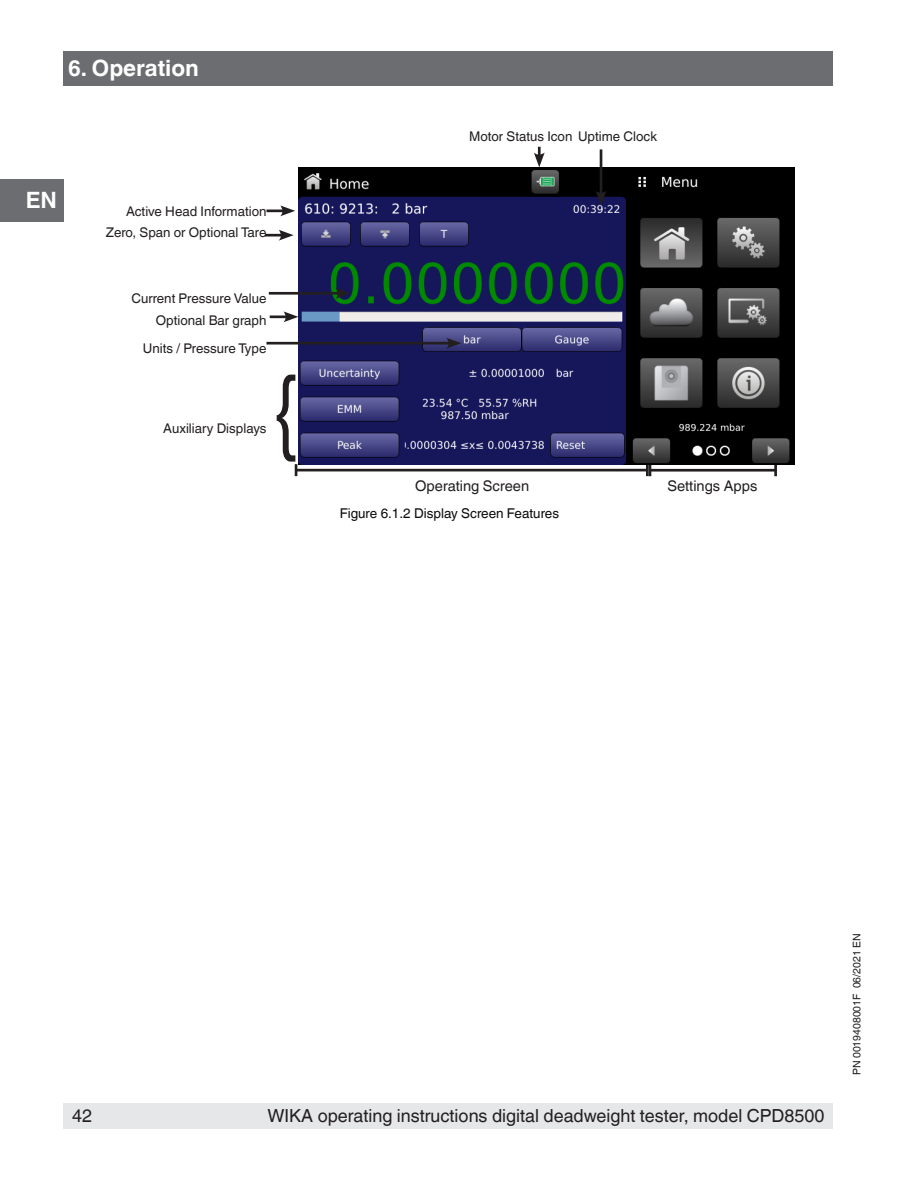
<style>
.page{position:relative;width:918px;height:1188px;background:#fff}
.page>*{position:absolute;margin:0;border:0;box-sizing:border-box;transform-origin:0 0}
.Body_Copy{font:94.8px "Helvetica World";color:#231f20;scale:.79 1}
.OI-Head{font:700 22.5px "Helvetica World";color:#fff}
.t1{font:18px "Helvetica World";color:#231f20}
.Body_Copy-2{font:14.7px "Helvetica World";color:#231f20}
.Figure_Title{font:13.5px "Helvetica World";color:#0b0c0b}
.Body_Copy-3{font:13.35px "Helvetica World";color:#231f20}
.t2{font:10.5px "Helvetica World";color:#231f20}
</style>
<div class="page">
<div style="left:64px;top:1103px;width:769px;height:25px;background:#e6e7e9"></div>
<div style="left:64px;top:51px;width:769px;height:34px;background:#6c6d70"></div>
<div style="left:0;top:179px;width:64px;height:42px;background:#6c6d70"></div>
<hr style="left:296px;top:469px;width:351px;height:2px;background:#231f20">
<svg style="left:295px;top:464px;width:2px;height:12px"></svg>
<hr style="left:650px;top:469px;width:126px;height:3px;background:#231f20">
<svg style="left:646px;top:464px;width:5px;height:12px"></svg>
<svg style="left:774px;top:464px;width:3px;height:12px"></svg>
<svg style="left:266px;top:205px;width:29px;height:11px"></svg>
<hr style="left:265px;top:234px;width:19px;height:3px;background:#231f20">
<svg style="left:279px;top:230px;width:15px;height:11px"></svg>
<svg style="left:534px;top:147px;width:11px;height:20px"></svg>
<img style="left:299px;top:167px;width:495px;height:297px">
<hr style="left:269px;top:292px;width:72px;height:3px;background:#231f20">
<svg style="left:335px;top:288px;width:15px;height:11px"></svg>
<hr style="left:266px;top:342px;width:185px;height:3px;background:#231f20">
<svg style="left:446px;top:338px;width:15px;height:11px"></svg>
<hr style="left:270px;top:315px;width:18px;height:3px;background:#231f20">
<svg style="left:283px;top:311px;width:15px;height:11px"></svg>
<hr style="left:600px;top:149px;width:2px;height:47px;background:#231f20">
<svg style="left:596px;top:191px;width:10px;height:15px"></svg>
<p class="OI-Head" style="left:68px;top:55px;width:133px">6. Operation</p>
<h2 class="OI-Head" style="left:26px;top:187px;width:33px">EN</h2>
<p class="Body_Copy-3" style="left:126px;top:204px;width:142px">Active Head Information</p>
<p class="Body_Copy-3" style="left:106px;top:225px;width:162px">Zero, Span or Optional Tare</p>
<p class="Body_Copy-3" style="left:131px;top:291px;width:137px">Current Pressure Value</p>
<p class="Body_Copy-3" style="left:156px;top:313px;width:112px">Optional Bar graph</p>
<p class="Body_Copy-3" style="left:143px;top:341px;width:125px">Units / Pressure Type</p>
<p class="Body_Copy-3" style="left:163px;top:421px;width:105px">Auxiliary Displays</p>
<p class="Body_Copy" style="left:274px;top:355px;width:33px">{</p>
<p class="Body_Copy-3" style="left:469px;top:128px;width:190px">Motor Status Icon Uptime Clock</p>
<p class="Body_Copy-2" style="left:415px;top:477px;width:115px">Operating Screen</p>
<p class="Body_Copy-2" style="left:667px;top:477px;width:92px">Settings Apps</p>
<p class="Figure_Title" style="left:340px;top:506px;width:221px">Figure 6.1.2 Display Screen Features</p>
<h3 class="t1" style="left:72px;top:1105px;width:22px">42</h3>
<h3 class="t1" style="left:267px;top:1105px;width:559px">WIKA operating instructions digital deadweight tester, model CPD8500</h3>
<p class="t2" style="left:851px;top:1075px;width:143px;rotate:-90deg">PN 0019408001F 06/2021 EN</p>
</div>
